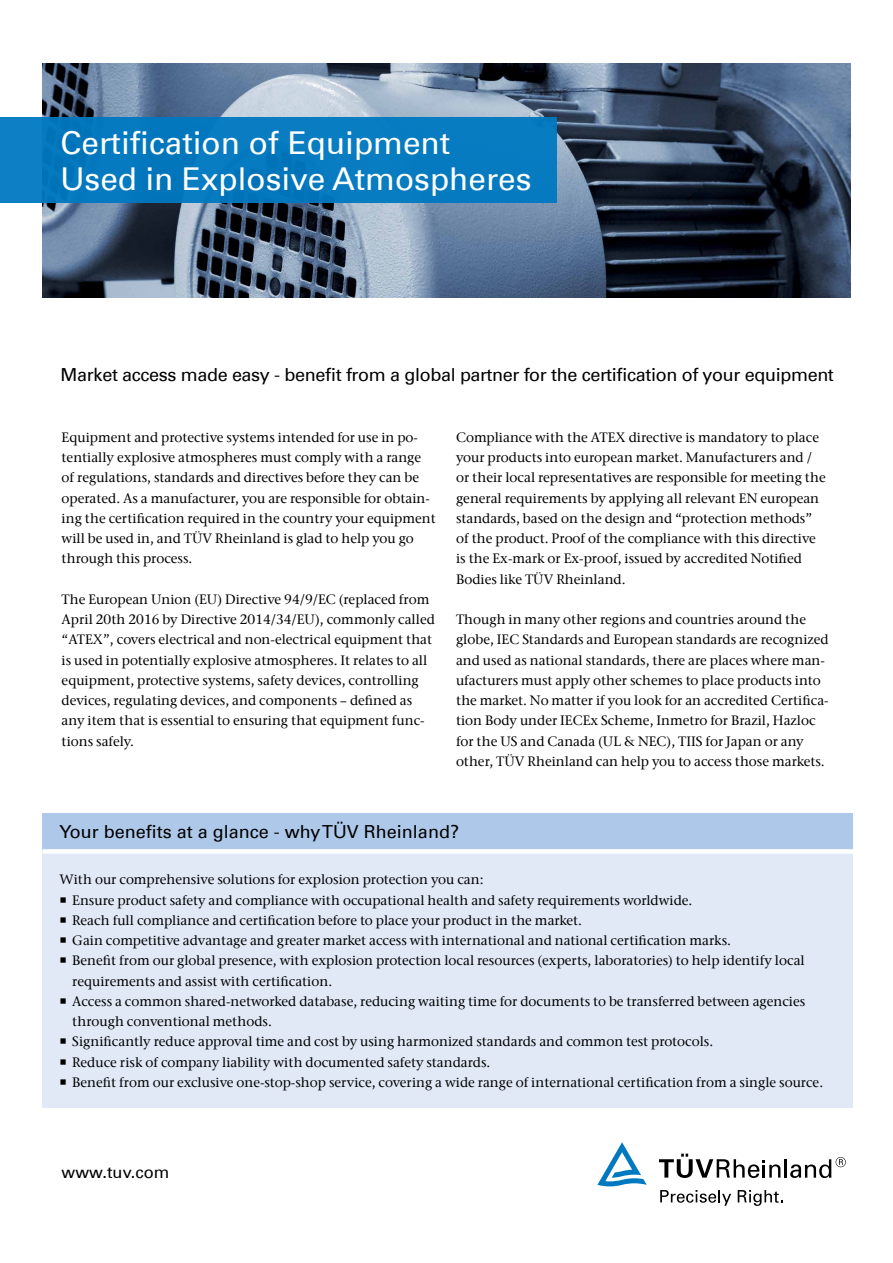
<style>
.page{position:relative;width:893px;height:1263px;background:#fff}
.page>*{position:absolute;margin:0;border:0;box-sizing:border-box;transform-origin:0 0}
.Main_header{font:31.5px/36px "Univers Com 55 Roman";color:#fff}
.Intermediate_title{font:18px "Univers Com 55 Roman";letter-spacing:-.02em;color:#000}
.Intermediate_title-2{font:18px "Univers Com 55 Roman";color:#000}
.Intermediate_title-3{font:16.5px "Univers Com 55 Roman";color:#000}
.Continious_text{font:500 13.5px/20.2px "ITC Stone Serif Com";color:#000}
</style>
<div class="page">
<img style="left:43px;top:64px;width:807px;height:234px">
<svg style="left:660px;top:1190px;width:71px;height:16px"></svg>
<svg style="left:738px;top:1190px;width:45px;height:16px"></svg>
<svg style="left:659px;top:1153px;width:121px;height:25px"></svg>
<hr style="left:784px;top:1159px;width:3px;height:18px;background:#000">
<svg style="left:790px;top:1157px;width:56px;height:21px"></svg>
<svg style="left:597px;top:1142px;width:50px;height:44px"></svg>
<div style="left:0;top:118px;width:557px;height:85px;background:#077bc0"></div>
<div style="left:43px;top:813px;width:810px;height:38px;background:#adc8e9"></div>
<div style="left:43px;top:851px;width:810px;height:257px;background:#e1e9f6"></div>
<div style="left:43px;top:849px;width:810px;height:5px;background:#fff"></div>
<p class="Main_header" style="left:61px;top:125px;width:472px">Certification of Equipment<br>Used in Explosive Atmospheres</p>
<p class="Intermediate_title" style="left:61px;top:364px;width:775px">Market access made easy - benefit from a global partner for the certification of your equipment</p>
<p class="Continious_text" style="left:62px;top:427px;width:376px">Equipment and protective systems intended for use in po&shy;tentially explosive atmospheres must comply with a range of regulations, standards and directives before they can be operated. As a manufacturer, you are responsible for obtain&shy;ing the certification required in the country your equipment will be used in, and TÜV Rheinland is glad to help you go through this process.</p>
<p class="Continious_text" style="left:62px;top:589px;width:375px">The European Union (EU) Directive 94/9/EC (replaced from April 20th 2016 by Directive 2014/34/EU), commonly called “ATEX”, covers electrical and non-electrical equipment that is used in potentially explosive atmospheres. It relates to all equipment, protective systems, safety devices, controlling devices, regulating devices, and components – defined as any item that is essential to ensuring that equipment func&shy;tions safely.</p>
<p class="Continious_text" style="left:456px;top:427px;width:371px">Compliance with the ATEX directive is mandatory to place your products into european market. Manufacturers and / or their local representatives are responsible for meeting the general requirements by applying all relevant EN european standards, based on the design and “protection methods” of the product. Proof of the compliance with this directive is the Ex-mark or Ex-proof, issued by accredited Notified Bodies like TÜV Rheinland.</p>
<p class="Continious_text" style="left:456px;top:609px;width:374px">Though in many other regions and countries around the globe, IEC Standards and European standards are recognized and used as national standards, there are places where man&shy;ufacturers must apply other schemes to place products into the market. No matter if you look for an accredited Certifica&shy;tion Body under IECEx Scheme, Inmetro for Brazil, Hazloc for the US and Canada (UL &amp; NEC), TIIS for Japan or any other, TÜV Rheinland can help you to access those markets.</p>
<p class="Intermediate_title-2" style="left:60px;top:820px;width:401px">Your benefits at a glance - why TÜV Rheinland?</p>
<p class="Continious_text" style="left:60px;top:869px;width:426px">With our comprehensive solutions for explosion protection you can:</p>
<p class="Continious_text" style="left:72px;top:890px;width:622px">Ensure product safety and compliance with occupational health and safety requirements worldwide.</p>
<p class="Continious_text" style="left:72px;top:910px;width:511px">Reach full compliance and certification before to place your product in the market.</p>
<p class="Continious_text" style="left:72px;top:930px;width:660px">Gain competitive advantage and greater market access with international and national certification marks.</p>
<p class="Continious_text" style="left:72px;top:950px;width:734px">Benefit from our global presence, with explosion protection local resources (experts, laboratories) to help identify local requirements and assist with certification.</p>
<p class="Continious_text" style="left:72px;top:991px;width:734px">Access a common shared-networked database, reducing waiting time for documents to be transferred between agencies through conventional methods.</p>
<p class="Continious_text" style="left:72px;top:1031px;width:642px">Significantly reduce approval time and cost by using harmonized standards and common test protocols.</p>
<p class="Continious_text" style="left:72px;top:1052px;width:420px">Reduce risk of company liability with documented safety standards.</p>
<p class="Continious_text" style="left:72px;top:1072px;width:752px">Benefit from our exclusive one-stop-shop service, covering a wide range of international certification from a single source.</p>
<p class="Intermediate_title-3" style="left:62px;top:1162px;width:109px">www.tuv.com</p>
</div>
